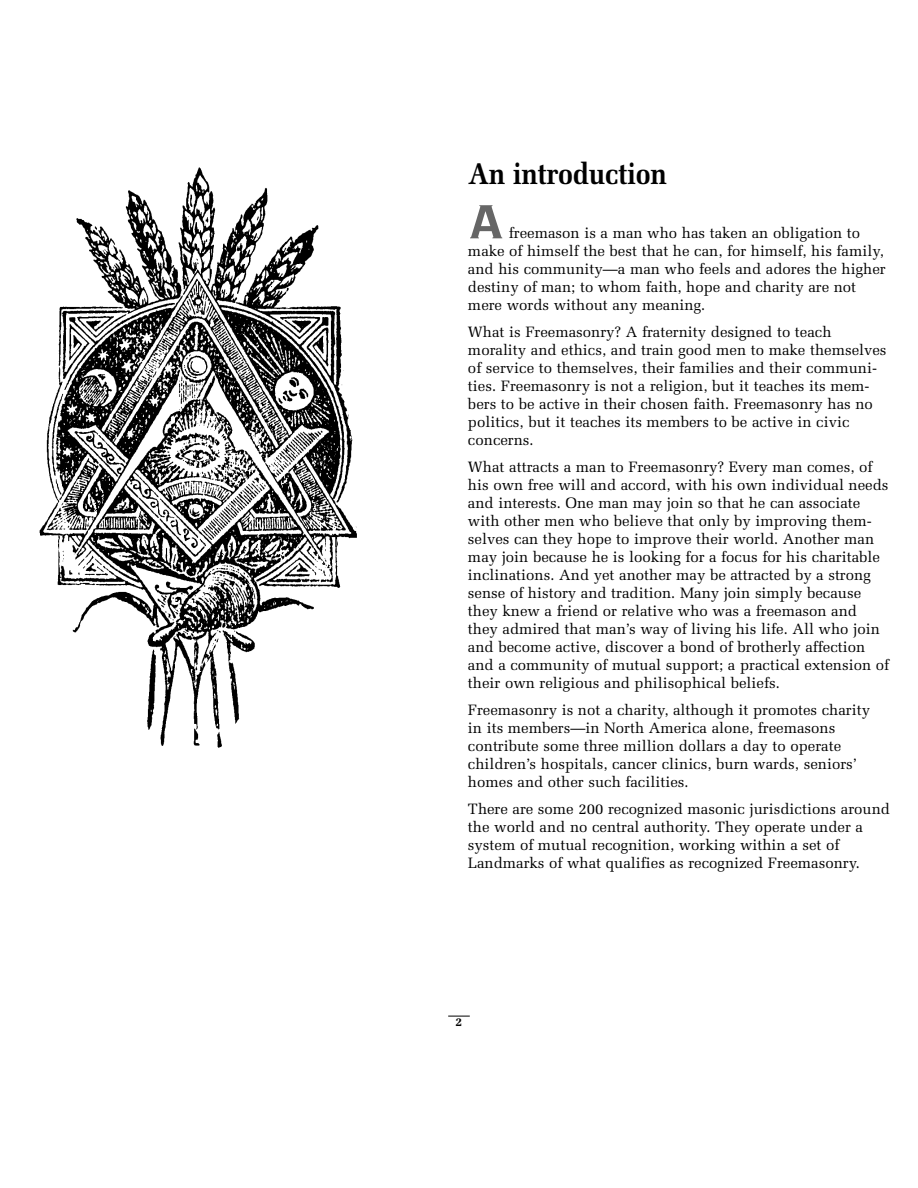
<style>
.page{position:relative;width:918px;height:1188px;background:#fff}
.page>*{position:absolute;margin:0;border:0;box-sizing:border-box;transform-origin:0 0}
.t1{font:63px "Copperplate Thirty Three BC";color:#666;scale:.8 1}
.t2{font:700 30px "Melior";letter-spacing:-.01em;color:#000;scale:.9 1}
.t3{font:15px/18px "Melior";color:#000}
.t4{font:700 12px "Melior";color:#000}
</style>
<div class="page">
<svg style="left:448px;top:1016px;width:22px;height:1px"></svg>
<img style="left:39px;top:167px;width:318px;height:581px">
<h2 class="t2" style="left:468px;top:162px;width:223px">An introduction</h2>
<h1 class="t1" style="left:468px;top:180px;width:47px">A</h1>
<p class="t3" style="left:468px;top:226px;width:419px;text-indent:41px">freemason is a man who has taken an obligation to make of himself the best that he can, for himself, his family, and his community—a man who feels and adores the higher destiny of man; to whom faith, hope and charity are not mere words without any meaning.</p>
<p class="t3" style="left:468px;top:325px;width:420px">What is Freemasonry? A fraternity designed to teach morality and ethics, and train good men to make themselves of service to themselves, their families and their communi&shy;ties. Freemasonry is not a religion, but it teaches its mem&shy;bers to be active in their chosen faith. Freemasonry has no politics, but it teaches its members to be active in civic concerns.</p>
<p class="t3" style="left:468px;top:460px;width:423px">What attracts a man to Freemasonry? Every man comes, of his own free will and accord, with his own individual needs and interests. One man may join so that he can associate with other men who believe that only by improving them&shy;selves can they hope to improve their world. Another man may join because he is looking for a focus for his charitable inclinations. And yet another may be attracted by a strong sense of history and tradition. Many join simply because they knew a friend or relative who was a freemason and they admired that man’s way of living his life. All who join and become active, discover a bond of brotherly affection and a community of mutual support; a practical extension of their own religious and philisophical beliefs.</p>
<p class="t3" style="left:468px;top:703px;width:404px">Freemasonry is not a charity, although it promotes charity in its members—in North America alone, freemasons contribute some three million dollars a day to operate children’s hospitals, cancer clinics, burn wards, seniors’ homes and other such facilities.</p>
<p class="t3" style="left:468px;top:802px;width:424px">There are some 200 recognized masonic jurisdictions around the world and no central authority. They operate under a system of mutual recognition, working within a set of Landmarks of what qualifies as recognized Freemasonry.</p>
<p class="t4" style="left:456px;top:1017px;width:8px">2</p>
</div>
